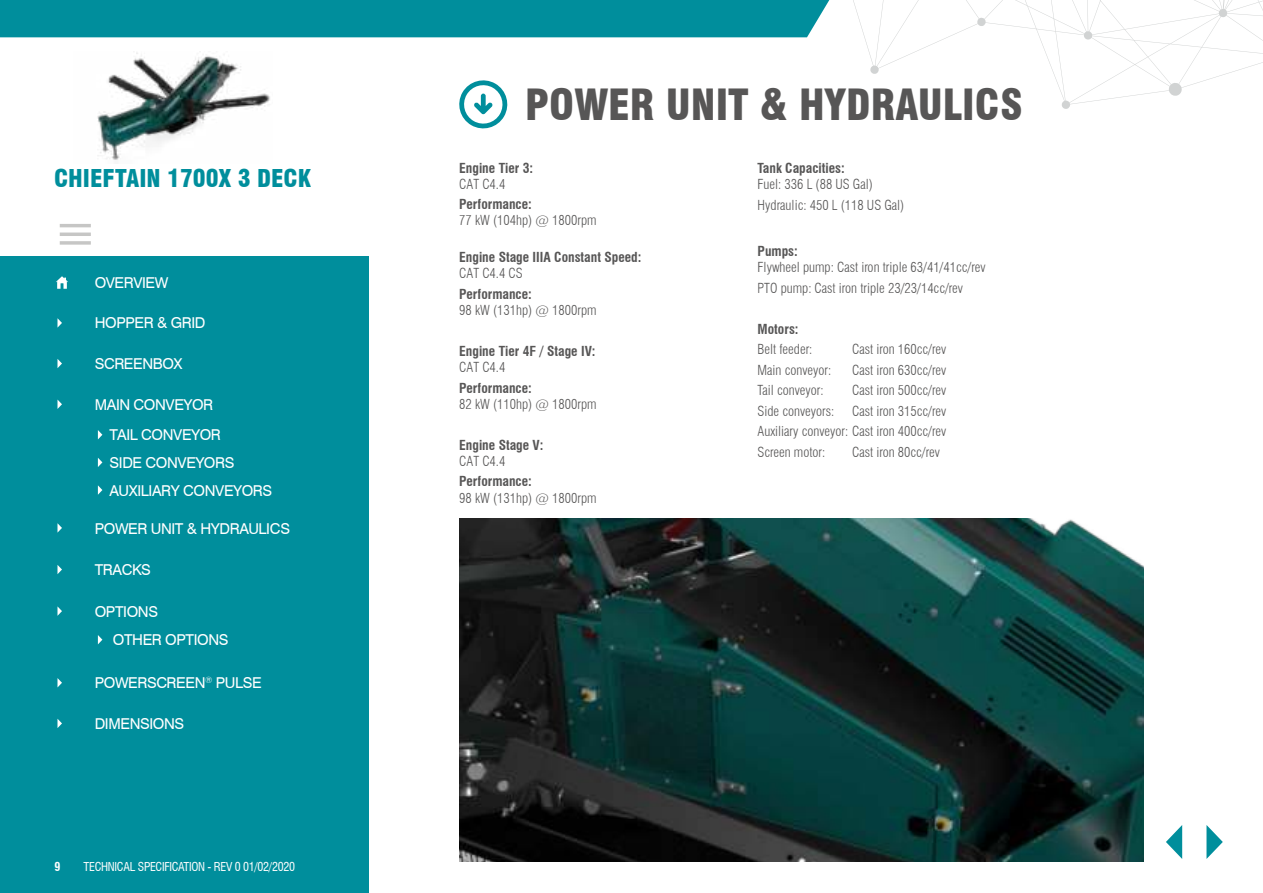
<style>
.page{position:relative;width:1263px;height:893px;background:#fff}
.page>*{position:absolute;margin:0;border:0;box-sizing:border-box;transform-origin:0 0}
.t1{font:900 condensed 42px "Swiss 721 BT";color:#575656}
.t2{font:900 condensed 24px "Swiss 721 BT";color:#008e9c}
.t3{font:15px "Swiss 721 BT";letter-spacing:-.025em;color:#fff}
.t4{font:300 condensed 13.5px/20.4px "Swiss 721 BT";color:#575656}
.t5{font:700 condensed 13.5px "Swiss 721 BT";color:#575656}
.t6{font:condensed 12px "Swiss 721 BT";letter-spacing:-.025em;color:#fff}
.t7{font:700 condensed 12px "Swiss 721 BT";color:#fff}
</style>
<div class="page">
<div style="left:0;top:257px;width:368px;height:636px;background:#008e9c"></div>
<img style="left:97px;top:52px;width:173px;height:108px">
<hr style="left:60px;top:241px;width:31px;height:4px;background:#cfcfce">
<hr style="left:60px;top:233px;width:31px;height:3px;background:#c6c6c5">
<hr style="left:60px;top:224px;width:31px;height:3px;background:#c6c6c5">
<svg style="left:295px;top:0;width:968px;height:129px"></svg>
<div style="left:0;top:0;width:856px;height:37px;background:#008e9c"></div>
<img style="left:459px;top:519px;width:684px;height:343px">
<svg style="left:56px;top:276px;width:12px;height:13px"></svg>
<svg style="left:57px;top:318px;width:5px;height:10px"></svg>
<svg style="left:57px;top:359px;width:5px;height:9px"></svg>
<svg style="left:57px;top:523px;width:5px;height:10px"></svg>
<svg style="left:57px;top:678px;width:5px;height:9px"></svg>
<svg style="left:1206px;top:825px;width:17px;height:34px"></svg>
<svg style="left:1166px;top:825px;width:16px;height:34px"></svg>
<svg style="left:98px;top:430px;width:4px;height:9px"></svg>
<svg style="left:57px;top:400px;width:5px;height:9px"></svg>
<svg style="left:98px;top:458px;width:4px;height:9px"></svg>
<svg style="left:98px;top:635px;width:4px;height:9px"></svg>
<svg style="left:57px;top:565px;width:5px;height:9px"></svg>
<svg style="left:57px;top:719px;width:5px;height:9px"></svg>
<svg style="left:57px;top:606px;width:5px;height:10px"></svg>
<svg style="left:98px;top:485px;width:4px;height:10px"></svg>
<h2 class="t2" style="left:54px;top:164px;width:258px">CHIEFTAIN 1700X 3 DECK</h2>
<p class="t3" style="left:95px;top:274px;width:75px">OVERVIEW</p>
<p class="t3" style="left:95px;top:314px;width:112px">HOPPER &amp; GRID</p>
<p class="t3" style="left:95px;top:355px;width:89px">SCREENBOX</p>
<p class="t3" style="left:95px;top:396px;width:120px">MAIN CONVEYOR</p>
<p class="t3" style="left:110px;top:426px;width:113px">TAIL CONVEYOR</p>
<p class="t3" style="left:110px;top:454px;width:126px">SIDE CONVEYORS</p>
<p class="t3" style="left:110px;top:482px;width:164px">AUXILIARY CONVEYORS</p>
<p class="t3" style="left:95px;top:520px;width:197px">POWER UNIT &amp; HYDRAULICS</p>
<p class="t3" style="left:95px;top:561px;width:58px">TRACKS</p>
<p class="t3" style="left:95px;top:603px;width:65px">OPTIONS</p>
<p class="t3" style="left:113px;top:631px;width:117px">OTHER OPTIONS</p>
<p class="t3" style="left:95px;top:674px;width:169px">POWERSCREEN<sup>®</sup> PULSE</p>
<p class="t3" style="left:95px;top:715px;width:91px">DIMENSIONS</p>
<p class="t7" style="left:54px;top:862px;width:7px">9</p>
<p class="t6" style="left:84px;top:862px;width:213px">TECHNICAL SPECIFICATION - REV 0 01/02/2020</p>
<h1 class="t1" style="left:525px;top:87px;width:499px">POWER UNIT &amp; HYDRAULICS</h1>
<p class="t5" style="left:459px;top:162px;width:75px">Engine Tier 3:</p>
<p class="t4" style="left:459px;top:175px;width:48px">CAT C4.4</p>
<p class="t5" style="left:459px;top:199px;width:74px">Performance:</p>
<p class="t4" style="left:459px;top:211px;width:139px">77 kW (104hp) @ 1800rpm</p>
<p class="t5" style="left:459px;top:252px;width:184px">Engine Stage IIIA Constant Speed:</p>
<p class="t4" style="left:459px;top:264px;width:65px">CAT C4.4 CS</p>
<p class="t5" style="left:459px;top:288px;width:74px">Performance:</p>
<p class="t4" style="left:459px;top:301px;width:139px">98 kW (131hp) @ 1800rpm</p>
<p class="t5" style="left:459px;top:345px;width:138px">Engine Tier 4F / Stage IV:</p>
<p class="t4" style="left:459px;top:358px;width:48px">CAT C4.4</p>
<p class="t5" style="left:459px;top:382px;width:74px">Performance:</p>
<p class="t4" style="left:459px;top:395px;width:139px">82 kW (110hp) @ 1800rpm</p>
<p class="t5" style="left:459px;top:439px;width:86px">Engine Stage V:</p>
<p class="t4" style="left:459px;top:452px;width:48px">CAT C4.4</p>
<p class="t5" style="left:459px;top:476px;width:74px">Performance:</p>
<p class="t4" style="left:459px;top:488px;width:139px">98 kW (131hp) @ 1800rpm</p>
<p class="t5" style="left:758px;top:163px;width:89px">Tank Capacities:</p>
<p class="t4" style="left:758px;top:175px;width:148px">Fuel: 336 L (88 US Gal)<br>Hydraulic: 450 L (118 US Gal)</p>
<p class="t5" style="left:758px;top:246px;width:42px">Pumps:</p>
<p class="t4" style="left:758px;top:258px;width:229px">Flywheel pump: Cast iron triple 63/41/41cc/rev<br>PTO pump: Cast iron triple 23/23/14cc/rev</p>
<p class="t5" style="left:758px;top:323px;width:42px">Motors:</p>
<p class="t4" style="left:758px;top:340px;width:56px">Belt feeder:</p>
<p class="t4" style="left:852px;top:340px;width:95px">Cast iron 160cc/rev</p>
<p class="t4" style="left:758px;top:361px;width:75px">Main conveyor:</p>
<p class="t4" style="left:852px;top:361px;width:95px">Cast iron 630cc/rev</p>
<p class="t4" style="left:758px;top:381px;width:68px">Tail conveyor:</p>
<p class="t4" style="left:852px;top:381px;width:95px">Cast iron 500cc/rev</p>
<p class="t4" style="left:758px;top:402px;width:78px">Side conveyors:</p>
<p class="t4" style="left:758px;top:402px;width:190px;text-align:justify;text-indent:94px">Cast iron 315cc/rev Auxiliary conveyor: Cast iron 400cc/rev Screen motor:</p>
<p class="t4" style="left:852px;top:442px;width:89px">Cast iron 80cc/rev</p>
</div>
